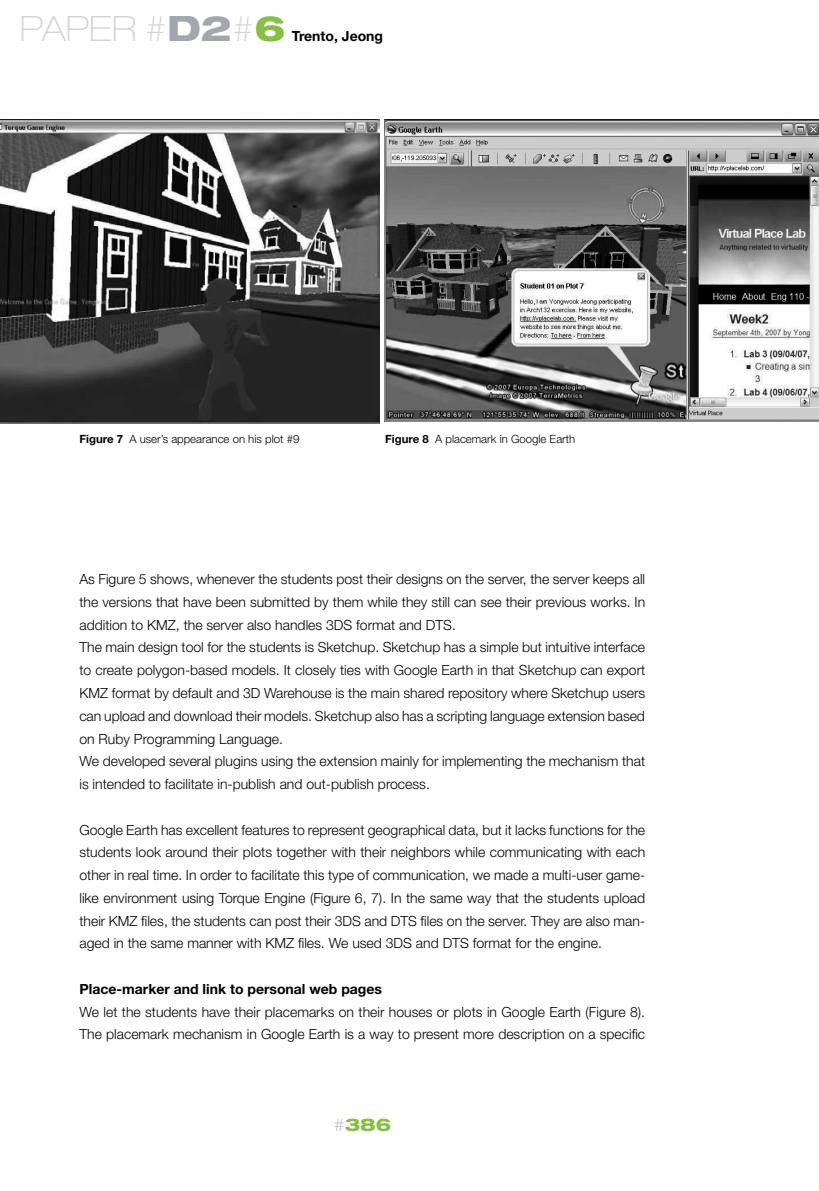
<style>
.page{position:relative;width:819px;height:1191px;background:#fff}
.page>*{position:absolute;margin:0;border:0;box-sizing:border-box;transform-origin:0 0}
.t1{font:100 expanded 35px "Helvetica Neue";color:#d1d3d6}
.t2{font:800 expanded 17.5px "Helvetica Neue";color:#87c143}
.t3{font:300 14px/22.8px "Helvetica Neue";color:#000}
.t4{font:700 14px "Helvetica Neue";color:#000}
.t5{font:300 11.38px "Helvetica Neue";color:#000}
.s1{font-weight:800;color:#a3a6ac}
.s2{font-weight:800;color:#87c143}
.s3{font-weight:700}
.s4{font-weight:100;color:#a3a6ac}
</style>
<div class="page">
<img style="left:0;top:119px;width:379px;height:304px">
<img style="left:384px;top:119px;width:435px;height:303px">
<h1 class="t1" style="left:20px;top:8px;width:267px">PAPER #<span class="s1">D2</span>#<span class="s2">6</span></h1>
<p class="t4" style="left:292px;top:28px;width:93px">Trento, Jeong</p>
<p class="t5" style="left:79px;top:432px;width:221px"><span class="s3">Figure 7</span> A user’s appearance on his plot #9</p>
<p class="t5" style="left:385px;top:432px;width:192px"><span class="s3">Figure 8</span> A placemark in Google Earth</p>
<p class="t3" style="left:79px;top:567px;width:567px">As Figure 5 shows, whenever the students post their designs on the server, the server keeps all the versions that have been submitted by them while they still can see their previous works. In addition to KMZ, the server also handles 3DS format and DTS.<br>The main design tool for the students is Sketchup. Sketchup has a simple but intuitive interface to create polygon-based models. It closely ties with Google Earth in that Sketchup can export KMZ format by default and 3D Warehouse is the main shared repository where Sketchup users can upload and download their models. Sketchup also has a scripting language extension based on Ruby Programming Language.<br>We developed several plugins using the extension mainly for implementing the mechanism that is intended to facilitate in-publish and out-publish process.</p>
<p class="t3" style="left:79px;top:818px;width:567px;text-align:justify">Google Earth has excellent features to represent geographical data, but it lacks functions for the students look around their plots together with their neighbors while communicating with each other in real time. In order to facilitate this type of communication, we made a multi-user game&shy;like environment using Torque Engine (Figure 6, 7). In the same way that the students upload their KMZ files, the students can post their 3DS and DTS files on the server. They are also man&shy;aged in the same manner with KMZ files. We used 3DS and DTS format for the engine.</p>
<p class="t4" style="left:79px;top:980px;width:304px">Place-marker and link to personal web pages</p>
<p class="t3" style="left:79px;top:1000px;width:567px">We let the students have their placemarks on their houses or plots in Google Earth (Figure 8).<br>The placemark mechanism in Google Earth is a way to present more description on a specific</p>
<p class="t2" style="left:333px;top:1113px;width:59px"><span class="s4">#</span>386</p>
</div>
